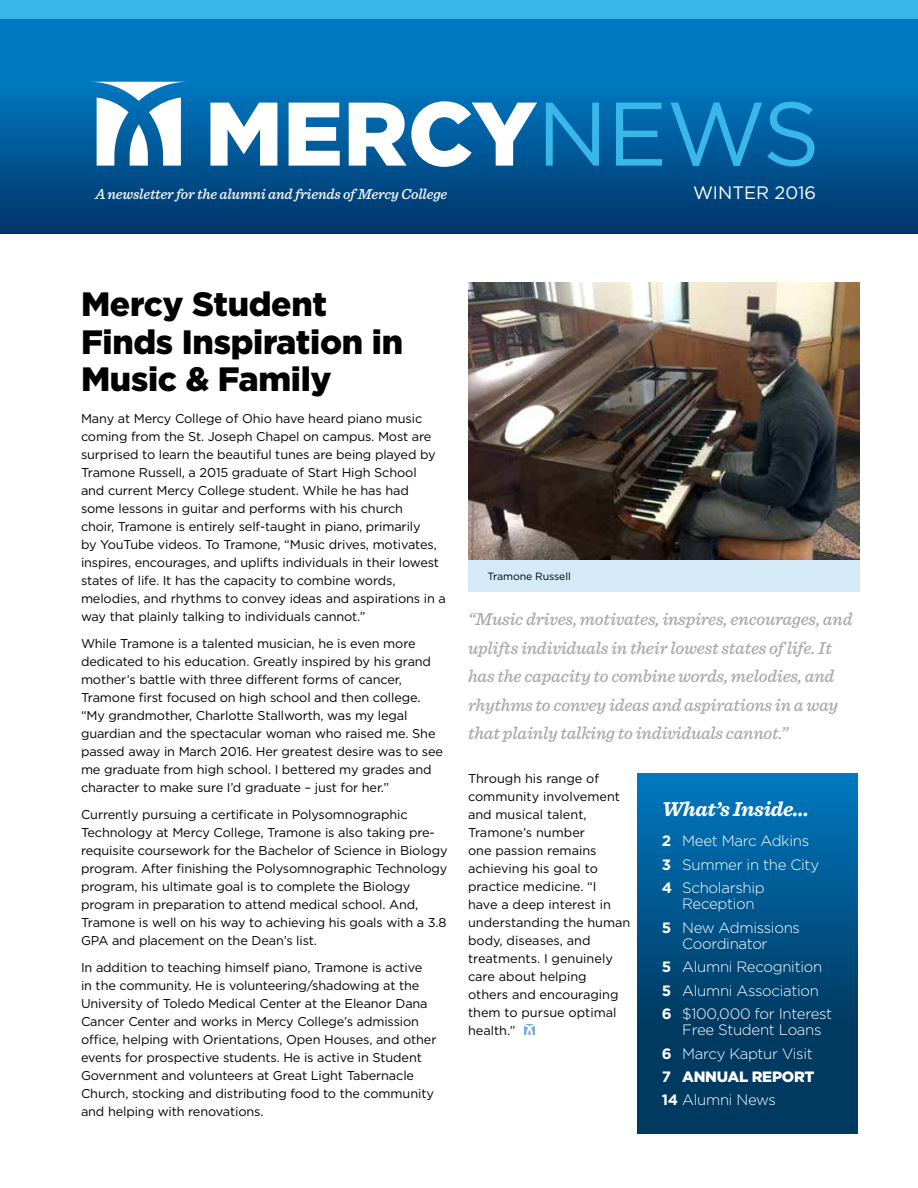
<style>
.page{position:relative;width:918px;height:1188px;background:#fff}
.page>*{position:absolute;margin:0;border:0;box-sizing:border-box;transform-origin:0 0}
.t1{font:900 90px "Gotham";color:#fff}
.t2{font:900 33.75px/37.5px "Gotham";letter-spacing:-.01em;color:#000}
.t3{font:italic 700 21px "Sentinel";letter-spacing:-.015em;color:#fff}
.t4{font:italic 500 18px/28.5px "Sentinel";letter-spacing:-.01em;color:#a7a9ac}
.t5{font:18px "Gotham";color:#fff}
.t6{font:300 15px/23.2px "Gotham";letter-spacing:-.02em;color:#fff}
.t7{font:italic 500 15px "Sentinel";letter-spacing:-.01em;color:#fff}
.t8{font:12.75px/18px "Gotham";letter-spacing:-.01em;color:#000}
.t9{font:10.5px "Gotham";letter-spacing:-.01em;color:#000}
.s1{font-weight:400;color:#39b7ea}
.s2{font-weight:700}
.s3{font-weight:900}
</style>
<div class="page">
<div style="left:0;top:0;width:918px;height:234px;background:#0079c1"></div>
<div style="left:0;top:81px;width:918px;height:153px;background:linear-gradient(to bottom,#0078c0,#003469)"></div>
<div style="left:0;top:0;width:918px;height:18px;background:#39b7ea"></div>
<svg style="left:524px;top:1024px;width:11px;height:11px"></svg>
<div style="left:637px;top:773px;width:221px;height:361px;background:#003a61"></div>
<div style="left:637px;top:773px;width:221px;height:251px;background:linear-gradient(to bottom,#0079c1,#003a61)"></div>
<svg style="left:89px;top:82px;width:99px;height:84px"></svg>
<img style="left:468px;top:283px;width:392px;height:277px">
<div style="left:468px;top:560px;width:392px;height:32px;background:#d4eaf9"></div>
<h1 class="t1" style="left:205px;top:72px;width:617px">MERCY<span class="s1">NEWS</span></h1>
<p class="t7" style="left:95px;top:182px;width:354px">A newsletter for the alumni and friends of Mercy College</p>
<h3 class="t5" style="left:693px;top:181px;width:125px">WINTER 2016</h3>
<h2 class="t2" style="left:81px;top:285px;width:324px">Mercy Student<br>Finds Inspiration in<br>Music &amp; Family</h2>
<p class="t8" style="left:81px;top:409px;width:366px">Many at Mercy College of Ohio have heard piano music coming from the St. Joseph Chapel on campus. Most are surprised to learn the beautiful tunes are being played by Tramone Russell, a 2015 graduate of Start High School<br>and current Mercy College student. While he has had some lessons in guitar and performs with his church<br>choir, Tramone is entirely self-taught in piano, primarily<br>by YouTube videos. To Tramone, “Music drives, motivates, inspires, encourages, and uplifts individuals in their lowest states of life. It has the capacity to combine words, melodies, and rhythms to convey ideas and aspirations in a way that plainly talking to individuals cannot.”</p>
<p class="t8" style="left:81px;top:634px;width:364px">While Tramone is a talented musician, he is even more dedicated to his education. Greatly inspired by his grand mother’s battle with three different forms of cancer, Tramone first focused on high school and then college. “My grandmother, Charlotte Stallworth, was my legal guardian and the spectacular woman who raised me. She passed away in March 2016. Her greatest desire was to see me graduate from high school. I bettered my grades and character to make sure I’d graduate – just for her.”</p>
<p class="t8" style="left:81px;top:805px;width:368px">Currently pursuing a certificate in Polysomnographic Technology at Mercy College, Tramone is also taking pre&shy;requisite coursework for the Bachelor of Science in Biology program. After finishing the Polysomnographic Technology program, his ultimate goal is to complete the Biology program in preparation to attend medical school. And, Tramone is well on his way to achieving his goals with a 3.8<br>GPA and placement on the Dean’s list.</p>
<p class="t8" style="left:81px;top:958px;width:357px">In addition to teaching himself piano, Tramone is active in the community. He is volunteering/shadowing at the University of Toledo Medical Center at the Eleanor Dana Cancer Center and works in Mercy College’s admission office, helping with Orientations, Open Houses, and other events for prospective students. He is active in Student Government and volunteers at Great Light Tabernacle Church, stocking and distributing food to the community and helping with renovations.</p>
<p class="t9" style="left:488px;top:569px;width:85px">Tramone Russell</p>
<p class="t4" style="left:468px;top:604px;width:386px">“Music drives, motivates, inspires, encourages, and uplifts individuals in their lowest states of life. It has the capacity to combine words, melodies, and rhythms to convey ideas and aspirations in a way that plainly talking to individuals cannot.”</p>
<p class="t8" style="left:468px;top:769px;width:164px">Through his range of community involvement and musical talent,<br>Tramone’s number<br>one passion remains achieving his goal to practice medicine. “I<br>have a deep interest in understanding the human body, diseases, and treatments. I genuinely care about helping<br>others and encouraging them to pursue optimal health.”</p>
<h3 class="t3" style="left:662px;top:793px;width:149px">What’s Inside…</h3>
<p class="t6" style="left:662px;top:829px;width:159px"><span class="s2">2</span> Meet Marc Adkins<br><span class="s2">3</span> Summer in the City<br><span class="s2">4</span> Scholarship</p>
<p class="t6" style="left:662px;top:892px;width:140px;text-indent:20px">Reception<br><span class="s2">5</span> New Admissions</p>
<p class="t6" style="left:662px;top:932px;width:172px;text-indent:20px">Coordinator<br><span class="s2">5</span> Alumni Recognition<br><span class="s2">5</span> Alumni Association<br><span class="s2">6</span> $100,000 for Interest</p>
<p class="t6" style="left:662px;top:1018px;width:161px;text-indent:20px">Free Student Loans<br><span class="s2">6</span> Marcy Kaptur Visit<br><span class="s2">7</span> <span class="s3">ANNUAL REPORT<br></span><span class="s2">14</span> Alumni News</p>
</div>
